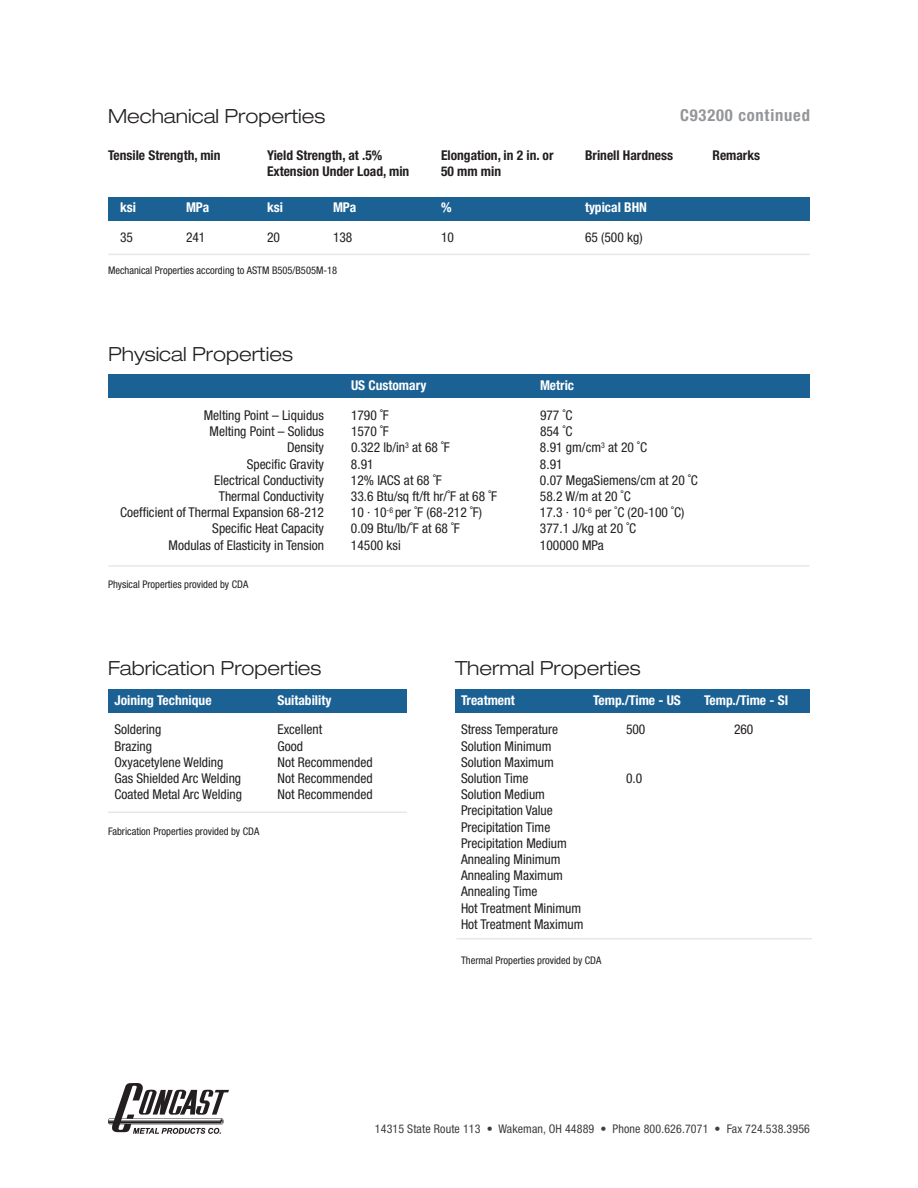
<style>
.page{position:relative;width:918px;height:1188px;background:#fff}
.page>*{position:absolute;margin:0;border:0;box-sizing:border-box;transform-origin:0 0}
.t1{font:300 expanded 19.5px "Helvetica Neue";color:#231f20}
.t2{font:700 condensed 16.5px "Helvetica Neue";letter-spacing:.05em;color:#939598}
.t3{font:condensed 13.5px/16.2px "Helvetica Neue";color:#231f20}
.t4{font:700 condensed 13.5px "Helvetica Neue";color:#231f20}
.t5{font:700 condensed 13.5px "Helvetica Neue";color:#fff}
.t6{font:condensed 12px "Helvetica Neue";letter-spacing:.01em;color:#3e3e3f}
.t7{font:condensed 10.5px "Helvetica Neue";color:#231f20}
</style>
<div class="page">
<svg style="left:108px;top:1083px;width:121px;height:51px"></svg>
<div style="left:108px;top:197px;width:702px;height:23px;background:#1b6194"></div>
<hr style="left:108px;top:254px;width:702px;height:1px;background:#e6e7e9">
<div style="left:455px;top:689px;width:355px;height:23px;background:#1b6194"></div>
<div style="left:108px;top:689px;width:299px;height:23px;background:#1b6194"></div>
<hr style="left:108px;top:812px;width:299px;height:1px;background:#e6e7e9">
<hr style="left:457px;top:938px;width:355px;height:1px;background:#e6e7e9">
<div style="left:108px;top:374px;width:702px;height:24px;background:#1b6194"></div>
<hr style="left:108px;top:565px;width:702px;height:2px;background:#e6e7e9">
<p class="t2" style="left:680px;top:105px;width:131px">C93200 continued</p>
<p class="t1" style="left:108px;top:105px;width:219px">Mechanical Properties</p>
<p class="t4" style="left:108px;top:147px;width:114px">Tensile Strength, min</p>
<p class="t4" style="left:267px;top:147px;width:117px">Yield Strength, at .5%</p>
<p class="t4" style="left:441px;top:147px;width:114px">Elongation, in 2 in. or</p>
<p class="t4" style="left:585px;top:147px;width:90px">Brinell Hardness</p>
<p class="t4" style="left:713px;top:147px;width:49px">Remarks</p>
<p class="t4" style="left:267px;top:163px;width:144px">Extension Under Load, min</p>
<p class="t4" style="left:441px;top:163px;width:62px">50 mm min</p>
<p class="t5" style="left:120px;top:199px;width:17px">ksi</p>
<p class="t5" style="left:186px;top:199px;width:25px">MPa</p>
<p class="t5" style="left:267px;top:199px;width:17px">ksi</p>
<p class="t5" style="left:333px;top:199px;width:25px">MPa</p>
<p class="t5" style="left:441px;top:199px;width:12px">%</p>
<p class="t5" style="left:585px;top:199px;width:63px">typical BHN</p>
<p class="t3" style="left:120px;top:229px;width:14px">35</p>
<p class="t3" style="left:186px;top:229px;width:21px">241</p>
<p class="t3" style="left:267px;top:229px;width:14px">20</p>
<p class="t3" style="left:333px;top:229px;width:21px">138</p>
<p class="t3" style="left:441px;top:229px;width:14px">10</p>
<p class="t3" style="left:585px;top:229px;width:59px">65 (500 kg)</p>
<p class="t7" style="left:108px;top:264px;width:231px">Mechanical Properties according to ASTM B505/B505M-18</p>
<p class="t1" style="left:108px;top:342px;width:186px">Physical Properties</p>
<p class="t5" style="left:351px;top:377px;width:77px">US Customary</p>
<p class="t5" style="left:540px;top:377px;width:36px">Metric</p>
<p class="t3" style="left:204px;top:407px;width:122px">Melting Point – Liquidus</p>
<p class="t3" style="left:351px;top:407px;width:39px">1790 ˚F</p>
<p class="t3" style="left:540px;top:407px;width:34px">977 ˚C</p>
<p class="t3" style="left:210px;top:423px;width:116px">Melting Point – Solidus</p>
<p class="t3" style="left:351px;top:423px;width:39px">1570 ˚F</p>
<p class="t3" style="left:540px;top:423px;width:34px">854 ˚C</p>
<p class="t3" style="left:287px;top:439px;width:38px">Density</p>
<p class="t3" style="left:351px;top:439px;width:100px">0.322 lb/in<sup>3</sup> at 68 ˚F</p>
<p class="t3" style="left:540px;top:439px;width:109px">8.91 gm/cm<sup>3</sup> at 20 ˚C</p>
<p class="t3" style="left:247px;top:456px;width:79px">Specific Gravity</p>
<p class="t3" style="left:351px;top:456px;width:24px">8.91</p>
<p class="t3" style="left:540px;top:456px;width:24px">8.91</p>
<p class="t3" style="left:214px;top:472px;width:111px">Electrical Conductivity</p>
<p class="t3" style="left:351px;top:472px;width:92px">12% IACS at 68 ˚F</p>
<p class="t3" style="left:540px;top:472px;width:159px">0.07 MegaSiemens/cm at 20 ˚C</p>
<p class="t3" style="left:219px;top:488px;width:107px">Thermal Conductivity</p>
<p class="t3" style="left:351px;top:488px;width:148px">33.6 Btu/sq ft/ft hr/˚F at 68 ˚F</p>
<p class="t3" style="left:540px;top:488px;width:92px">58.2 W/m at 20 ˚C</p>
<p class="t3" style="left:120px;top:504px;width:205px">Coefficient of Thermal Expansion 68-212</p>
<p class="t3" style="left:351px;top:504px;width:133px">10 · 10<sup>-6</sup> per ˚F (68-212 ˚F)</p>
<p class="t3" style="left:540px;top:504px;width:146px">17.3 · 10<sup>-6</sup> per ˚C (20-100 ˚C)</p>
<p class="t3" style="left:212px;top:520px;width:113px">Specific Heat Capacity</p>
<p class="t3" style="left:351px;top:520px;width:110px">0.09 Btu/lb/˚F at 68 ˚F</p>
<p class="t3" style="left:540px;top:520px;width:98px">377.1 J/kg at 20 ˚C</p>
<p class="t3" style="left:169px;top:537px;width:157px">Modulas of Elasticity in Tension</p>
<p class="t3" style="left:351px;top:537px;width:51px">14500 ksi</p>
<p class="t3" style="left:540px;top:537px;width:65px">100000 MPa</p>
<p class="t7" style="left:108px;top:578px;width:142px">Physical Properties provided by CDA</p>
<p class="t1" style="left:108px;top:656px;width:215px">Fabrication Properties</p>
<p class="t1" style="left:455px;top:656px;width:187px">Thermal Properties</p>
<p class="t5" style="left:114px;top:692px;width:99px">Joining Technique</p>
<p class="t5" style="left:278px;top:692px;width:55px">Suitability</p>
<p class="t3" style="left:114px;top:721px;width:48px">Soldering</p>
<p class="t3" style="left:278px;top:721px;width:46px">Excellent</p>
<p class="t3" style="left:114px;top:738px;width:39px">Brazing</p>
<p class="t3" style="left:278px;top:738px;width:27px">Good</p>
<p class="t3" style="left:114px;top:754px;width:110px">Oxyacetylene Welding</p>
<p class="t3" style="left:278px;top:754px;width:97px">Not Recommended</p>
<p class="t3" style="left:114px;top:770px;width:128px">Gas Shielded Arc Welding</p>
<p class="t3" style="left:278px;top:770px;width:97px">Not Recommended</p>
<p class="t3" style="left:114px;top:786px;width:129px">Coated Metal Arc Welding</p>
<p class="t3" style="left:278px;top:786px;width:97px">Not Recommended</p>
<p class="t7" style="left:108px;top:825px;width:153px">Fabrication Properties provided by CDA</p>
<p class="t5" style="left:461px;top:692px;width:55px">Treatment</p>
<p class="t5" style="left:593px;top:692px;width:89px">Temp./Time - US</p>
<p class="t5" style="left:704px;top:692px;width:86px">Temp./Time - SI</p>
<p class="t3" style="left:461px;top:721px;width:99px">Stress Temperature</p>
<p class="t3" style="left:626px;top:721px;width:21px">500</p>
<p class="t3" style="left:734px;top:721px;width:21px">260</p>
<p class="t3" style="left:461px;top:738px;width:94px">Solution Minimum<br>Solution Maximum<br>Solution Time</p>
<p class="t3" style="left:626px;top:770px;width:18px">0.0</p>
<p class="t3" style="left:461px;top:786px;width:124px">Solution Medium<br>Precipitation Value<br>Precipitation Time<br>Precipitation Medium<br>Annealing Minimum<br>Annealing Maximum<br>Annealing Time<br>Hot Treatment Minimum<br>Hot Treatment Maximum</p>
<p class="t7" style="left:461px;top:955px;width:142px">Thermal Properties provided by CDA</p>
<p class="t6" style="left:375px;top:1122px;width:437px">14315 State Route 113 • Wakeman, OH 44889 • Phone 800.626.7071 • Fax 724.538.3956</p>
</div>
